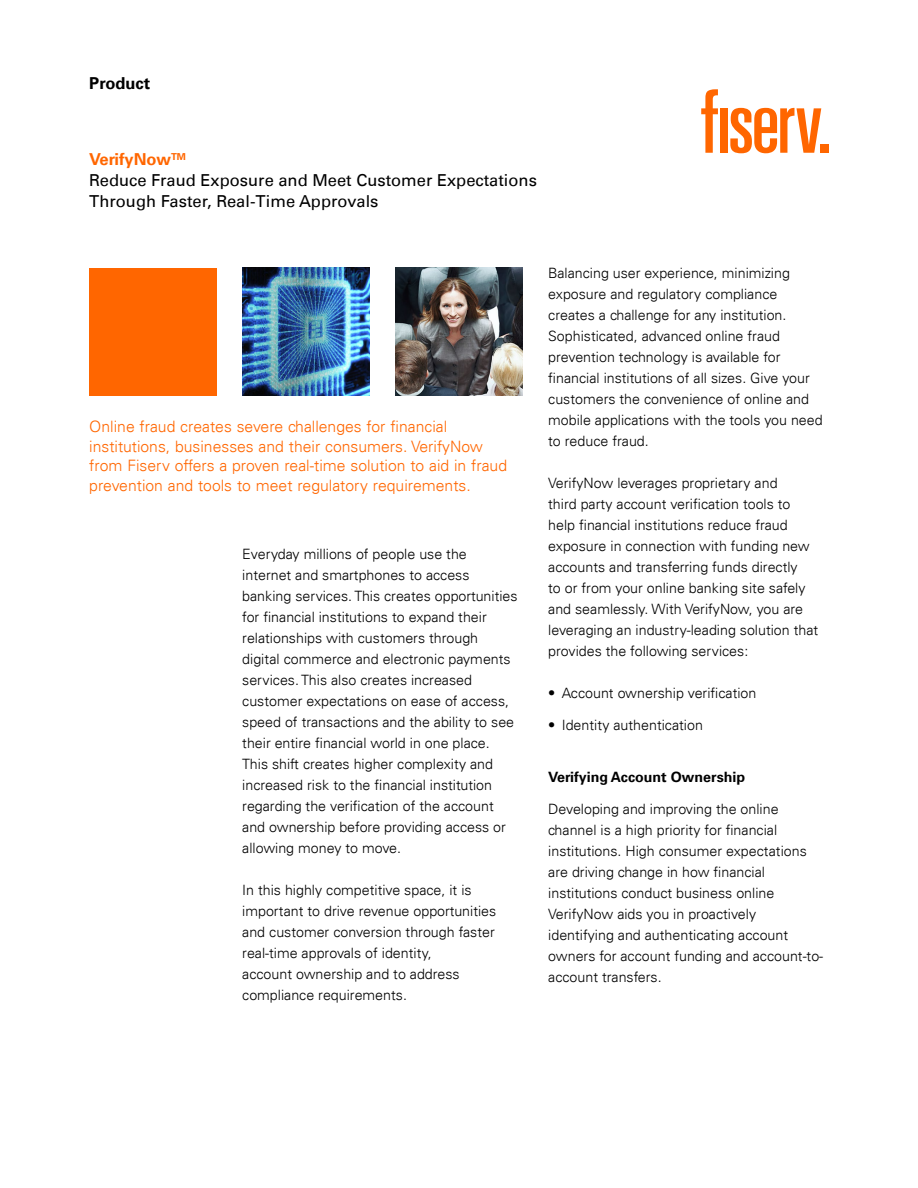
<style>
.page{position:relative;width:918px;height:1188px;background:#fff}
.page>*{position:absolute;margin:0;border:0;box-sizing:border-box;transform-origin:0 0}
.t1{font:16.5px/21px "Univers For Fiserv 55";color:#000}
.t2{font:700 16.5px "Univers For Fiserv 65";color:#f60}
.t3{font:700 16.5px "Univers For Fiserv 65";color:#000}
.t4{font:300 15.75px/19.5px "Univers For Fiserv 45";color:#f60}
.t5{font:300 14.25px/21px "Univers For Fiserv 45";color:#000}
.t6{font:700 14.25px "Univers For Fiserv 65";color:#000}
</style>
<div class="page">
<div style="left:821px;top:145px;width:8px;height:8px;background:#f60"></div>
<svg style="left:701px;top:89px;width:17px;height:64px"></svg>
<div style="left:720px;top:108px;width:8px;height:45px;background:#f60"></div>
<svg style="left:730px;top:108px;width:91px;height:45px"></svg>
<img style="left:242px;top:268px;width:128px;height:127px">
<div style="left:89px;top:268px;width:128px;height:127px;background:#f60"></div>
<img style="left:395px;top:268px;width:128px;height:127px">
<p class="t3" style="left:89px;top:74px;width:63px">Product</p>
<p class="t2" style="left:89px;top:150px;width:98px">VerifyNow<sup>TM</sup></p>
<p class="t1" style="left:89px;top:170px;width:449px">Reduce Fraud Exposure and Meet Customer Expectations<br>Through Faster, Real-Time Approvals</p>
<p class="t4" style="left:89px;top:417px;width:419px">Online fraud creates severe challenges for financial institutions, businesses and their consumers. VerifyNow from Fiserv offers a proven real-time solution to aid in fraud prevention and tools to meet regulatory requirements.</p>
<p class="t5" style="left:242px;top:543px;width:277px">Everyday millions of people use the internet and smartphones to access banking services. This creates opportunities for financial institutions to expand their relationships with customers through digital commerce and electronic payments services. This also creates increased customer expectations on ease of access, speed of transactions and the ability to see their entire financial world in one place.<br>This shift creates higher complexity and increased risk to the financial institution regarding the verification of the account and ownership before providing access or allowing money to move.</p>
<p class="t5" style="left:242px;top:879px;width:256px">In this highly competitive space, it is important to drive revenue opportunities and customer conversion through faster real-time approvals of identity,<br>account ownership and to address compliance requirements.</p>
<p class="t5" style="left:548px;top:263px;width:276px">Balancing user experience, minimizing exposure and regulatory compliance creates a challenge for any institution.<br>Sophisticated, advanced online fraud prevention technology is available for financial institutions of all sizes. Give your customers the convenience of online and mobile applications with the tools you need to reduce fraud.</p>
<p class="t5" style="left:548px;top:473px;width:272px">VerifyNow leverages proprietary and<br>third party account verification tools to help financial institutions reduce fraud exposure in connection with funding new accounts and transferring funds directly<br>to or from your online banking site safely and seamlessly. With VerifyNow, you are leveraging an industry-leading solution that provides the following services:</p>
<p class="t5" style="left:548px;top:683px;width:210px">• Account ownership verification</p>
<p class="t5" style="left:548px;top:714px;width:156px">• Identity authentication</p>
<p class="t6" style="left:548px;top:769px;width:198px">Verifying Account Ownership</p>
<p class="t5" style="left:548px;top:798px;width:277px">Developing and improving the online channel is a high priority for financial institutions. High consumer expectations are driving change in how financial institutions conduct business online VerifyNow aids you in proactively identifying and authenticating account owners for account funding and account-to&shy;account transfers.</p>
</div>
